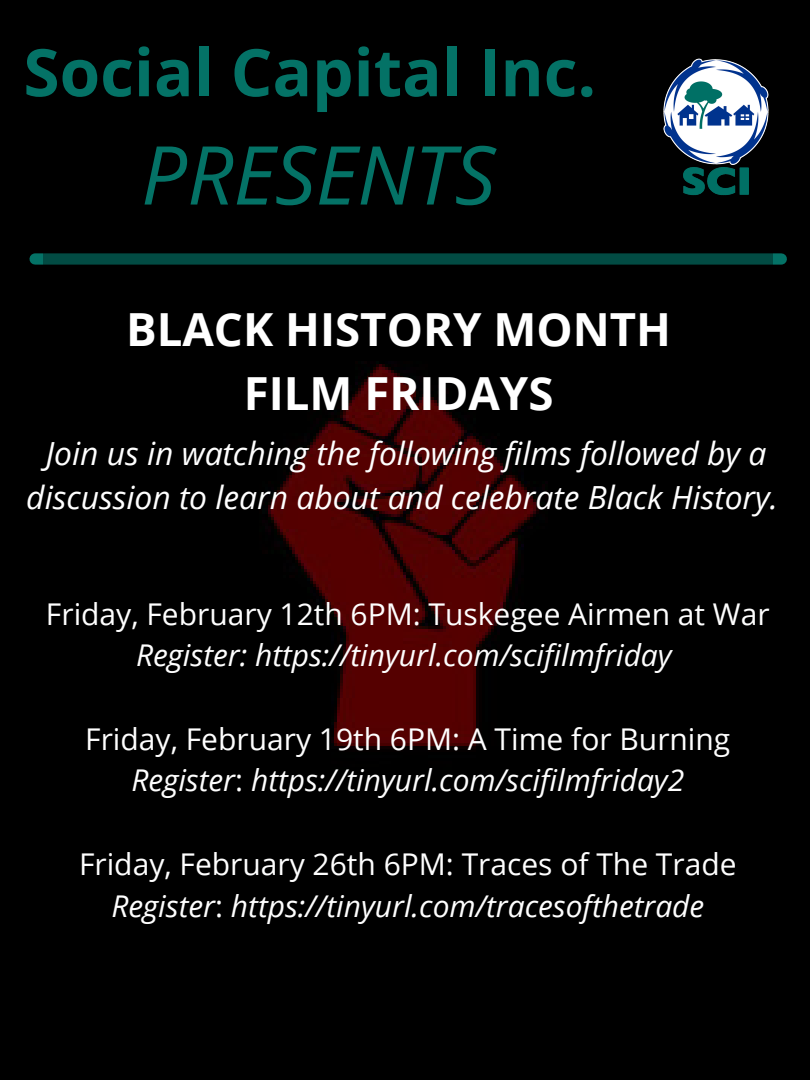
<style>
.page{position:relative;width:810px;height:1080px;background:#000}
.page>*{position:absolute;margin:0;border:0;box-sizing:border-box;transform-origin:0 0}
.t1{font:italic 81.25px "Open Sans";color:#047266}
.t2{font:700 65.62px "Open Sans";color:#047266}
.t3{font:700 45.62px "Open Sans";color:#fff}
.t4{font:italic 31.88px/44.5px "Open Sans";color:#fff;text-align:center}
.t5{font:italic 30px "Open Sans";color:#fefefe}
.t6{font:30px "Open Sans";color:#fefefe}
.s1{font-style:normal}
</style>
<div class="page">
<div style="left:35px;top:253px;width:746px;height:12px;background:#047266"></div>
<img style="left:663px;top:58px;width:106px;height:138px">
<img style="left:44px;top:253px;width:729px;height:496px">
<p class="t2" style="left:23px;top:26px;width:574px">Social Capital Inc.</p>
<p class="t1" style="left:141px;top:118px;width:356px">PRESENTS</p>
<p class="t3" style="left:126px;top:297px;width:547px">BLACK HISTORY MONTH</p>
<p class="t3" style="left:244px;top:361px;width:311px">FILM FRIDAYS</p>
<p class="t4" style="left:26px;top:430px;width:753px">Join us in watching the following films followed by a discussion to learn about and celebrate Black History.</p>
<p class="t6" style="left:46px;top:592px;width:725px">Friday, February 12th 6PM: Tuskegee Airmen at War</p>
<p class="t5" style="left:136px;top:634px;width:537px">Register: https://tinyurl.com/scifilmfriday</p>
<p class="t6" style="left:85px;top:718px;width:647px">Friday, February 19th 6PM: A Time for Burning</p>
<p class="t5" style="left:132px;top:759px;width:554px">Register<span class="s1">:</span> https://tinyurl.com/scifilmfriday2</p>
<p class="t6" style="left:79px;top:843px;width:659px">Friday, February 26th 6PM: Traces of The Trade</p>
<p class="t5" style="left:111px;top:885px;width:594px">Register<span class="s1">:</span> https://tinyurl.com/tracesofthetrade</p>
</div>
